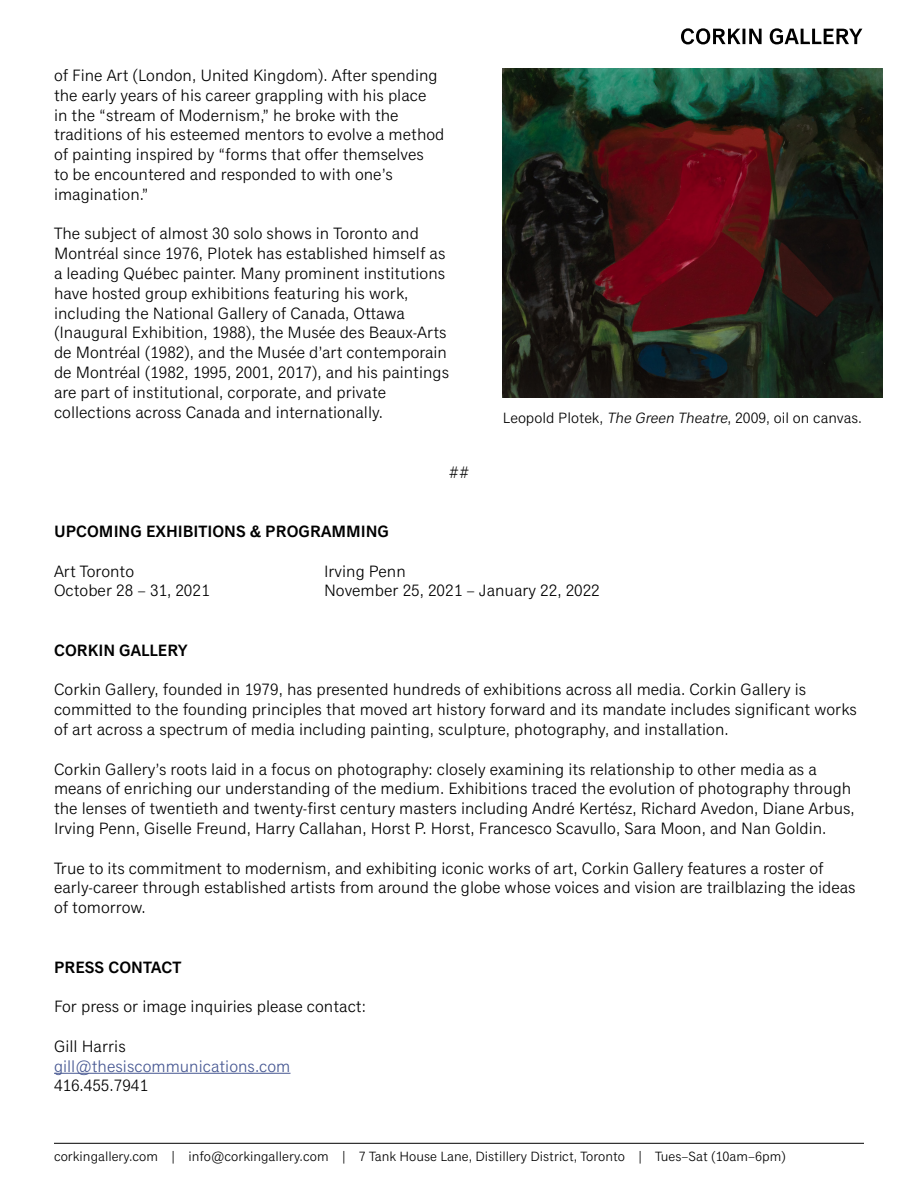
<style>
.page{position:relative;width:918px;height:1188px;background:#fff}
.page>*{position:absolute;margin:0;border:0;box-sizing:border-box;transform-origin:0 0}
.t1{font:16.5px/19.8px "Classic Grotesque Pro";color:#000}
.t2{font:600 16.5px "Classic Grotesque Pro";color:#000}
.t3{font:16.5px "Classic Grotesque Pro";color:#465792}
.t4{font:15px "Classic Grotesque Pro";color:#000}
.t5{font:13.5px "Classic Grotesque Pro";color:#000}
.s1{font-style:italic}
</style>
<div class="page">
<hr style="left:54px;top:1143px;width:810px;height:1px;background:#000">
<svg style="left:681px;top:28px;width:181px;height:16px"></svg>
<img style="left:503px;top:68px;width:379px;height:329px">
<hr style="left:54px;top:1073px;width:237px;height:1px;background:#465792">
<p class="t1" style="left:54px;top:66px;width:392px">of Fine Art (London, United Kingdom). After spending the early years of his career grappling with his place<br>in the “stream of Modernism,” he broke with the traditions of his esteemed mentors to evolve a method of painting inspired by “forms that offer themselves<br>to be encountered and responded to with one’s imagination.”</p>
<p class="t1" style="left:54px;top:224px;width:397px">The subject of almost 30 solo shows in Toronto and Montréal since 1976, Plotek has established himself as a leading Québec painter. Many prominent institutions have hosted group exhibitions featuring his work, including the National Gallery of Canada, Ottawa (Inaugural Exhibition, 1988), the Musée des Beaux-Arts de Montréal (1982), and the Musée d’art contemporain de Montréal (1982, 1995, 2001, 2017), and his paintings are part of institutional, corporate, and private collections across Canada and internationally.</p>
<p class="t1" style="left:449px;top:462px;width:22px">##</p>
<p class="t4" style="left:503px;top:409px;width:361px">Leopold Plotek, <span class="s1">The Green Theatre</span>, 2009, oil on canvas.</p>
<p class="t2" style="left:54px;top:522px;width:337px">UPCOMING EXHIBITIONS &amp; PROGRAMMING</p>
<p class="t1" style="left:54px;top:561px;width:82px">Art Toronto</p>
<p class="t1" style="left:324px;top:561px;width:83px">Irving Penn</p>
<p class="t1" style="left:54px;top:581px;width:157px">October 28 – 31, 2021</p>
<p class="t1" style="left:324px;top:581px;width:277px">November 25, 2021 – January 22, 2022</p>
<p class="t2" style="left:54px;top:641px;width:135px">CORKIN GALLERY</p>
<p class="t1" style="left:54px;top:680px;width:805px">Corkin Gallery, founded in 1979, has presented hundreds of exhibitions across all media. Corkin Gallery is committed to the founding principles that moved art history forward and its mandate includes significant works of art across a spectrum of media including painting, sculpture, photography, and installation.</p>
<p class="t1" style="left:54px;top:759px;width:802px">Corkin Gallery’s roots laid in a focus on photography: closely examining its relationship to other media as a means of enriching our understanding of the medium. Exhibitions traced the evolution of photography through the lenses of twentieth and twenty-first century masters including André Kertész, Richard Avedon, Diane Arbus, Irving Penn, Giselle Freund, Harry Callahan, Horst P. Horst, Francesco Scavullo, Sara Moon, and Nan Goldin.</p>
<p class="t1" style="left:54px;top:858px;width:803px">True to its commitment to modernism, and exhibiting iconic works of art, Corkin Gallery features a roster of early-career through established artists from around the globe whose voices and vision are trailblazing the ideas of tomorrow.</p>
<p class="t2" style="left:54px;top:958px;width:129px">PRESS CONTACT</p>
<p class="t1" style="left:54px;top:997px;width:314px">For press or image inquiries please contact:</p>
<p class="t1" style="left:54px;top:1037px;width:73px">Gill Harris</p>
<p class="t3" style="left:54px;top:1056px;width:238px">gill@thesiscommunications.com</p>
<p class="t1" style="left:54px;top:1076px;width:95px">416.455.7941</p>
<p class="t5" style="left:54px;top:1149px;width:733px">corkingallery.com | info@corkingallery.com | 7 Tank House Lane, Distillery District, Toronto | Tues–Sat (10am–6pm)</p>
</div>
